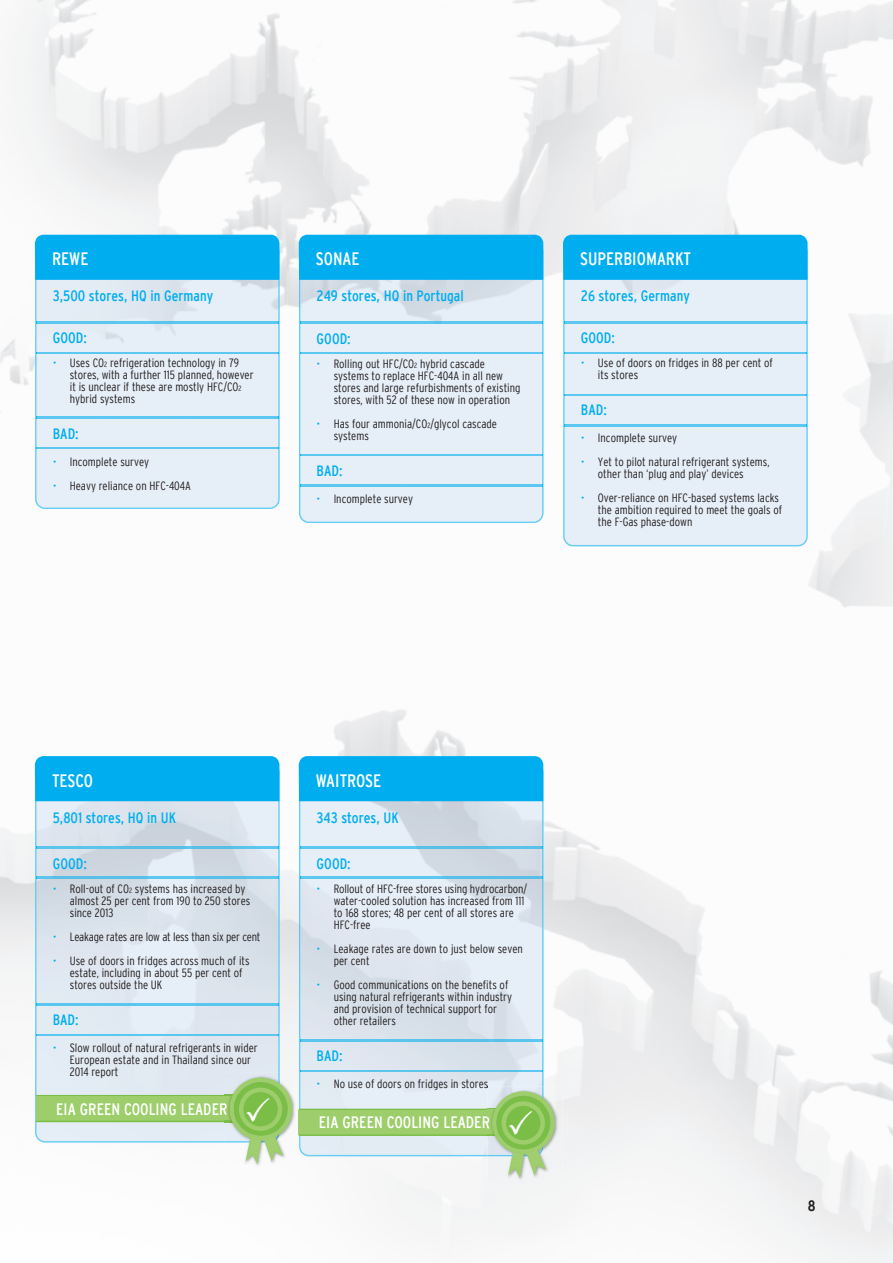
<style>
.page{position:relative;width:893px;height:1263px;background:#fff}
.page>*{position:absolute;margin:0;border:0;box-sizing:border-box;transform-origin:0 0}
.t1{font:condensed 18px "Interstate";color:#fff}
.t2{font:condensed 16.5px "Interstate";color:#fff}
.t3{font:condensed 15px "Interstate";color:#00aeef}
.t4{font:700 condensed 15px "Interstate";color:#231f20}
.t5{font:300 condensed 12px/12px "Interstate";color:#231f20}
.t6{font:300 condensed 12px "Interstate";letter-spacing:-.02em;color:#231f20}
.s1{color:#00aeef}
.s2{font-size:7.5px}
</style>
<div class="page">
<img style="left:0;top:0;width:893px;height:1263px">
<img style="left:35px;top:242px;width:245px;height:267px">
<img style="left:37px;top:352px;width:241px;height:1px">
<img style="left:37px;top:322px;width:241px;height:1px">
<img style="left:37px;top:417px;width:241px;height:1px">
<img style="left:37px;top:447px;width:241px;height:2px">
<div style="left:35px;top:235px;width:244px;height:45px;background:#00aeef"></div>
<img style="left:299px;top:242px;width:245px;height:281px">
<img style="left:301px;top:352px;width:241px;height:1px">
<img style="left:301px;top:322px;width:241px;height:1px">
<img style="left:301px;top:454px;width:241px;height:2px">
<img style="left:301px;top:485px;width:241px;height:1px">
<div style="left:299px;top:235px;width:244px;height:45px;background:#00aeef"></div>
<div style="left:563px;top:242px;width:245px;height:304px;background:#e6eef7"></div>
<img style="left:565px;top:352px;width:241px;height:1px">
<img style="left:565px;top:322px;width:241px;height:1px">
<img style="left:565px;top:394px;width:241px;height:2px">
<img style="left:565px;top:425px;width:241px;height:1px">
<div style="left:563px;top:235px;width:244px;height:45px;background:#00aeef"></div>
<img style="left:35px;top:763px;width:245px;height:379px">
<img style="left:37px;top:877px;width:241px;height:1px">
<img style="left:37px;top:847px;width:241px;height:1px">
<img style="left:37px;top:1004px;width:241px;height:1px">
<img style="left:37px;top:1034px;width:241px;height:2px">
<div style="left:35px;top:756px;width:244px;height:45px;background:#00aeef"></div>
<img style="left:299px;top:763px;width:245px;height:393px">
<img style="left:301px;top:877px;width:241px;height:1px">
<img style="left:301px;top:847px;width:241px;height:1px">
<img style="left:301px;top:1070px;width:241px;height:1px">
<img style="left:301px;top:1040px;width:241px;height:1px">
<div style="left:299px;top:756px;width:244px;height:45px;background:#00aeef"></div>
<hr style="left:36px;top:1095px;width:224px;height:1px;background:#7abe47">
<div style="left:36px;top:1096px;width:232px;height:25px;background:#9dce6b"></div>
<hr style="left:36px;top:1121px;width:224px;height:1px;background:#7abe47">
<img style="left:225px;top:1073px;width:75px;height:99px">
<img style="left:225px;top:1073px;width:53px;height:68px">
<img style="left:299px;top:1073px;width:1px;height:77px">
<img style="left:225px;top:1096px;width:3px;height:25px">
<hr style="left:299px;top:1109px;width:224px;height:1px;background:#7abe47">
<div style="left:299px;top:1110px;width:232px;height:24px;background:#9dce6b"></div>
<hr style="left:299px;top:1134px;width:224px;height:2px;background:#7abe47">
<img style="left:487px;top:1086px;width:75px;height:99px">
<img style="left:487px;top:1086px;width:55px;height:69px">
<img style="left:487px;top:1110px;width:4px;height:24px">
<svg style="left:228px;top:1076px;width:65px;height:88px"></svg>
<svg style="left:491px;top:1090px;width:65px;height:88px"></svg>
<h1 class="t1" style="left:52px;top:249px;width:38px">REWE</h1>
<h1 class="t1" style="left:316px;top:249px;width:45px">SONAE</h1>
<h1 class="t1" style="left:580px;top:249px;width:113px">SUPERBIOMARKT</h1>
<p class="t3" style="left:53px;top:287px;width:162px">3,500 stores, HQ in Germany</p>
<p class="t3" style="left:317px;top:287px;width:149px">249 stores, HQ in Portugal</p>
<p class="t3" style="left:581px;top:287px;width:111px">26 stores, Germany</p>
<p class="t3" style="left:53px;top:330px;width:36px">GOOD:</p>
<p class="t5" style="left:70px;top:357px;width:185px;text-indent:-17px"><span class="s1">•</span> Uses CO<span class="s2">2</span> refrigeration technology in 79 stores, with a further 115 planned, however it is unclear if these are mostly HFC/CO<span class="s2">2 </span>hybrid systems</p>
<p class="t3" style="left:53px;top:426px;width:27px">BAD:</p>
<p class="t5" style="left:53px;top:456px;width:98px"><span class="s1">•</span> Incomplete survey</p>
<p class="t5" style="left:53px;top:480px;width:140px"><span class="s1">•</span> Heavy reliance on HFC-404A</p>
<p class="t3" style="left:317px;top:330px;width:36px">GOOD:</p>
<p class="t5" style="left:334px;top:358px;width:188px;text-indent:-17px"><span class="s1">•</span> Rolling out HFC/CO<span class="s2">2</span> hybrid cascade systems to replace HFC-404A in all new stores and large refurbishments of existing stores, with 52 of these now in operation</p>
<p class="t5" style="left:334px;top:418px;width:165px;text-indent:-17px"><span class="s1">•</span> Has four ammonia/CO<span class="s2">2</span>/glycol cascade systems</p>
<p class="t3" style="left:317px;top:462px;width:27px">BAD:</p>
<p class="t5" style="left:317px;top:493px;width:98px"><span class="s1">•</span> Incomplete survey</p>
<p class="t3" style="left:581px;top:330px;width:36px">GOOD:</p>
<p class="t5" style="left:598px;top:357px;width:177px;text-indent:-17px"><span class="s1">•</span> Use of doors on fridges in 88 per cent of its stores</p>
<p class="t3" style="left:581px;top:402px;width:27px">BAD:</p>
<p class="t5" style="left:581px;top:432px;width:98px"><span class="s1">•</span> Incomplete survey</p>
<p class="t5" style="left:598px;top:456px;width:173px;text-indent:-17px"><span class="s1">•</span> Yet to pilot natural refrigerant systems, other than ‘plug and play’ devices</p>
<p class="t5" style="left:598px;top:492px;width:186px;text-indent:-17px"><span class="s1">•</span> Over-reliance on HFC-based systems lacks the ambition required to meet the goals of the F-Gas phase-down</p>
<h1 class="t1" style="left:52px;top:770px;width:43px">TESCO</h1>
<h1 class="t1" style="left:316px;top:770px;width:67px">WAITROSE</h1>
<p class="t3" style="left:53px;top:809px;width:125px">5,801 stores, HQ in UK</p>
<p class="t3" style="left:317px;top:809px;width:84px">343 stores, UK</p>
<p class="t3" style="left:53px;top:855px;width:36px">GOOD:</p>
<p class="t5" style="left:70px;top:883px;width:182px;text-indent:-17px"><span class="s1">•</span> Roll-out of CO<span class="s2">2</span> systems has increased by almost 25 per cent from 190 to 250 stores since 2013</p>
<p class="t6" style="left:53px;top:930px;width:209px"><span class="s1">•</span> leakage rates are low at less than six per cent</p>
<p class="t5" style="left:70px;top:955px;width:181px;text-indent:-17px"><span class="s1">•</span> Use of doors in fridges across much of its estate, including in about 55 per cent of stores outside the UK</p>
<p class="t3" style="left:53px;top:1011px;width:27px">BAD:</p>
<p class="t5" style="left:70px;top:1042px;width:189px;text-indent:-17px"><span class="s1">•</span> Slow rollout of natural refrigerants in wider<br>European estate and in thailand since our<br>2014 report</p>
<p class="t3" style="left:317px;top:855px;width:36px">GOOD:</p>
<p class="t5" style="left:334px;top:883px;width:195px;text-indent:-17px"><span class="s1">•</span> Rollout of HFC-free stores using hydrocarbon/ water-cooled solution has increased from 111 to 168 stores; 48 per cent of all stores are HFC-free</p>
<p class="t5" style="left:334px;top:943px;width:191px;text-indent:-17px"><span class="s1">•</span> leakage rates are down to just below seven per cent</p>
<p class="t5" style="left:334px;top:979px;width:180px;text-indent:-17px"><span class="s1">•</span> Good communications on the benefits of using natural refrigerants within industry and provision of technical support for other retailers</p>
<p class="t3" style="left:317px;top:1047px;width:27px">BAD:</p>
<p class="t5" style="left:317px;top:1078px;width:173px"><span class="s1">•</span> No use of doors on fridges in stores</p>
<h2 class="t2" style="left:56px;top:1100px;width:173px">EIA GREEN COOLING LEADER</h2>
<h2 class="t2" style="left:319px;top:1113px;width:173px">EIA GREEN COOLING LEADER</h2>
<p class="t4" style="left:808px;top:1197px;width:9px">8</p>
</div>
